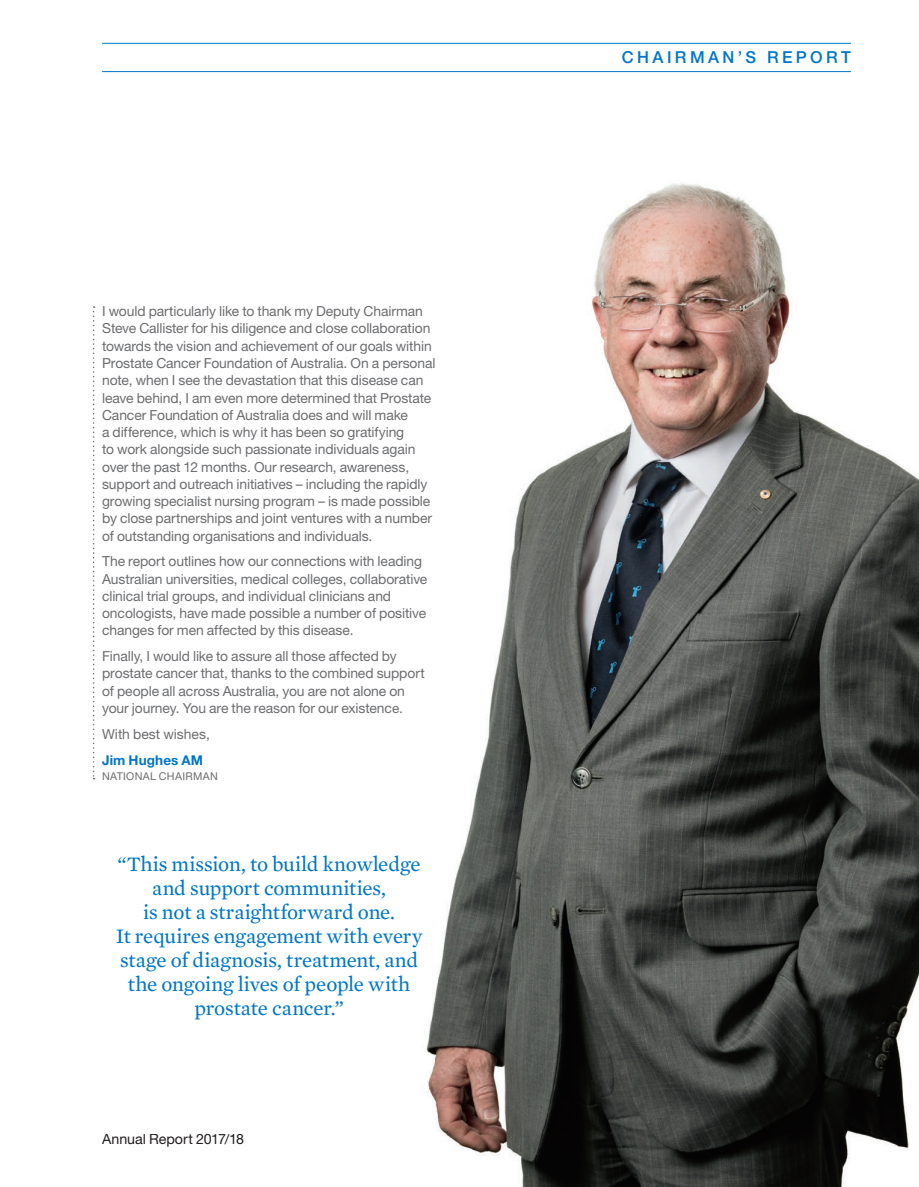
<style>
.page{position:relative;width:919px;height:1187px;background:#fff}
.page>*{position:absolute;margin:0;border:0;box-sizing:border-box;transform-origin:0 0}
.t1{font:21px/24px "Mercury Text G2";letter-spacing:-.005em;color:#0076c8;text-align:center}
.t2{font:500 16.5px "Helvetica Neue LT Std";letter-spacing:.205em;color:#0076c8}
.t3{font:14.25px "Helvetica Neue LT Std";letter-spacing:-.005em;color:#231f20}
.t4{font:13.8px/17.2px "Helvetica Neue LT Std";letter-spacing:-.005em;color:#6c6d70}
.t5{font:700 13.5px "Helvetica Neue LT Std";letter-spacing:.01em;color:#0076c8}
.t6{font:10.8px "Helvetica Neue LT Std";letter-spacing:.03em;color:#6c6d70}
.s1{font-size:13.5px}
</style>
<div class="page">
<img style="left:357px;top:42px;width:561px;height:1144px">
<svg style="left:93px;top:306px;width:2px;height:473px"></svg>
<hr style="left:102px;top:43px;width:748px;height:1px;background:#0076c8">
<hr style="left:102px;top:71px;width:748px;height:1px;background:#0076c8">
<p class="t4" style="left:102px;top:302px;width:335px">I would particularly like to thank my Deputy Chairman Steve Callister for his diligence and close collaboration towards the vision and achievement of our goals within Prostate Cancer Foundation of Australia. On a personal note, when I see the devastation that this disease can leave behind, I am even more determined that Prostate Cancer Foundation of Australia does and will make<br>a difference, which is why it has been so gratifying<br>to work alongside such passionate individuals again over the past 12 months. Our research, awareness, support and outreach initiatives – including the rapidly growing specialist nursing program – is made possible by close partnerships and joint ventures with a number of outstanding organisations and individuals.</p>
<p class="t4" style="left:102px;top:552px;width:327px">The report outlines how our connections with leading Australian universities, medical colleges, collaborative clinical trial groups, and individual clinicians and oncologists, have made possible a number of positive changes for men affected by this disease.</p>
<p class="t4" style="left:102px;top:647px;width:324px">Finally, I would like to assure all those affected by prostate cancer that, thanks to the combined support of people all across Australia, you are not alone on your journey. You are the reason for our existenc<span class="s1">e.</span></p>
<p class="t4" style="left:102px;top:725px;width:109px">With best wishes,</p>
<p class="t5" style="left:102px;top:751px;width:103px">Jim Hughes AM</p>
<p class="t6" style="left:102px;top:769px;width:117px">NATIONAL CHAIRMAN</p>
<p class="t1" style="left:116px;top:850px;width:308px">“This mission, to build knowledge and support communities,<br>is not a straightforward one.<br>It requires engagement with every stage of diagnosis, treatment, and the ongoing lives of people with prostate cancer.”</p>
<p class="t3" style="left:102px;top:1130px;width:143px">Annual Report 2017/18</p>
<p class="t2" style="left:622px;top:47px;width:230px">CHAIRMAN’S REPORT</p>
</div>
